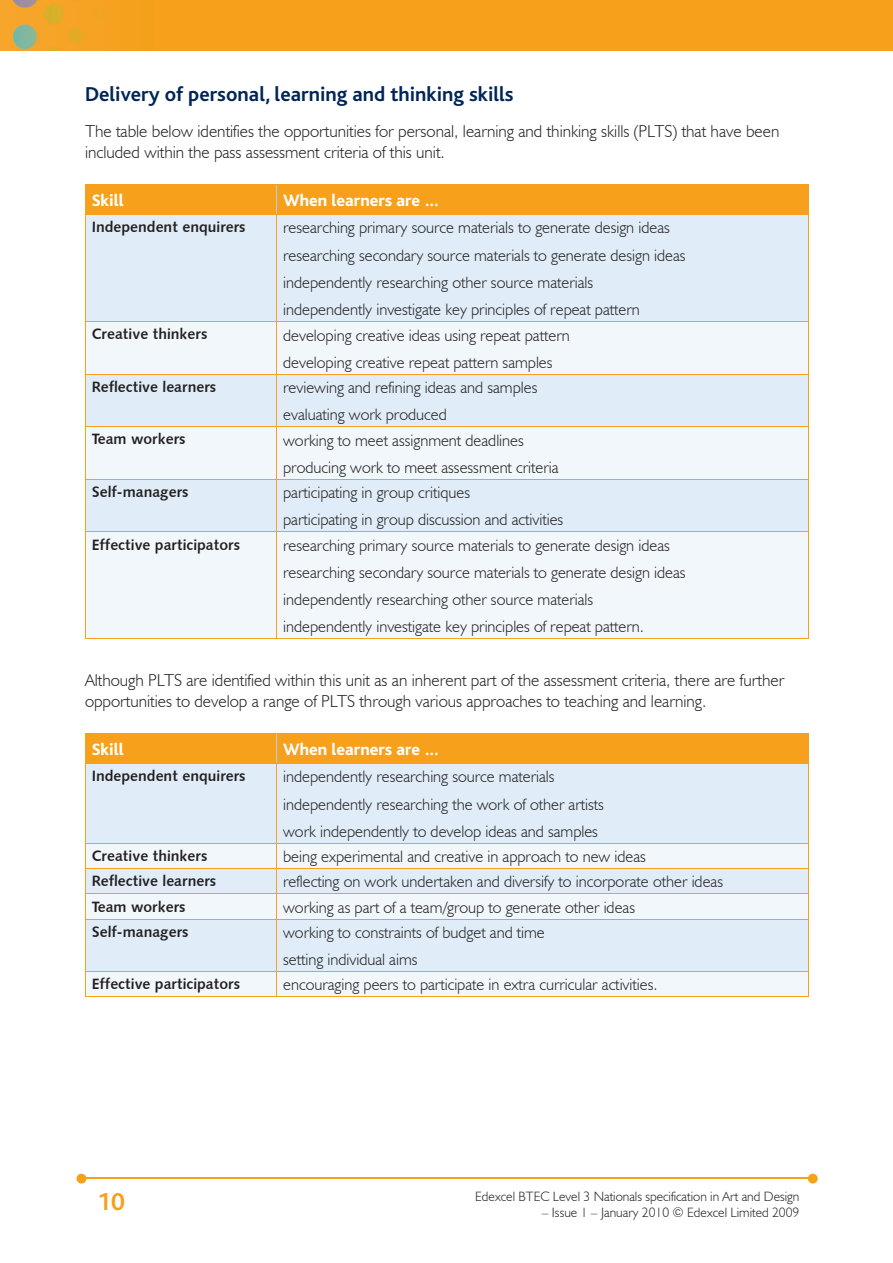
<style>
.page{position:relative;width:893px;height:1263px;background:#fff}
.page>*{position:absolute;margin:0;border:0;box-sizing:border-box;transform-origin:0 0}
.t1{font:700 25.5px "Bliss";color:#f6a01b}
.t2{font:700 21px "Bliss";color:#002556}
.t3{font:300 17.25px/21px "Humanist 521 BT";color:#231f20}
.t4{font:800 17.25px "Bliss";color:#fff}
.t5{font:300 16.5px/27.3px "Humanist 521 BT";color:#231f20}
.t6{font:15px "Humanist 531 BT Bold A";color:#231f20}
.t7{font:300 13.5px "Humanist 521 BT";color:#231f20}
</style>
<div class="page">
<img style="left:0;top:0;width:893px;height:51px">
<hr style="left:82px;top:1178px;width:728px;height:1px;background:#f6a01b">
<svg style="left:808px;top:1174px;width:10px;height:9px"></svg>
<svg style="left:77px;top:1174px;width:9px;height:9px"></svg>
<div style="left:86px;top:215px;width:722px;height:106px;background:#e0edf8"></div>
<svg style="left:86px;top:322px;width:722px;height:316px;fill:#f2f7fb"></svg>
<div style="left:85px;top:185px;width:724px;height:29px;background:#f6a01b"></div>
<hr style="left:85px;top:184px;width:192px;height:1px;background:#f6a01b">
<hr style="left:277px;top:184px;width:532px;height:1px;background:#f6a01b">
<hr style="left:85px;top:215px;width:1px;height:106px;background:#f6a01b">
<hr style="left:85px;top:214px;width:192px;height:1px;background:#f6a01b">
<hr style="left:276px;top:215px;width:1px;height:106px;background:#f6a01b">
<hr style="left:808px;top:215px;width:1px;height:106px;background:#f6a01b">
<hr style="left:277px;top:214px;width:532px;height:1px;background:#f6a01b">
<hr style="left:85px;top:322px;width:1px;height:52px;background:#f6a01b">
<hr style="left:85px;top:321px;width:192px;height:1px;background:#f6a01b">
<hr style="left:276px;top:322px;width:1px;height:52px;background:#f6a01b">
<hr style="left:808px;top:322px;width:1px;height:52px;background:#f6a01b">
<hr style="left:277px;top:321px;width:532px;height:1px;background:#f6a01b">
<hr style="left:85px;top:374px;width:1px;height:52px;background:#f6a01b">
<hr style="left:85px;top:374px;width:192px;height:1px;background:#f6a01b">
<hr style="left:276px;top:374px;width:1px;height:52px;background:#f6a01b">
<hr style="left:808px;top:374px;width:1px;height:52px;background:#f6a01b">
<hr style="left:277px;top:374px;width:532px;height:1px;background:#f6a01b">
<hr style="left:85px;top:427px;width:1px;height:52px;background:#f6a01b">
<hr style="left:85px;top:426px;width:192px;height:1px;background:#f6a01b">
<hr style="left:276px;top:427px;width:1px;height:52px;background:#f6a01b">
<hr style="left:808px;top:427px;width:1px;height:52px;background:#f6a01b">
<hr style="left:277px;top:426px;width:532px;height:1px;background:#f6a01b">
<hr style="left:85px;top:480px;width:1px;height:51px;background:#f6a01b">
<hr style="left:85px;top:479px;width:192px;height:1px;background:#f6a01b">
<hr style="left:276px;top:480px;width:1px;height:51px;background:#f6a01b">
<hr style="left:808px;top:480px;width:1px;height:51px;background:#f6a01b">
<hr style="left:277px;top:479px;width:532px;height:1px;background:#f6a01b">
<hr style="left:85px;top:638px;width:192px;height:1px;background:#f6a01b">
<hr style="left:85px;top:532px;width:1px;height:106px;background:#f6a01b">
<hr style="left:85px;top:531px;width:192px;height:1px;background:#f6a01b">
<hr style="left:277px;top:638px;width:532px;height:1px;background:#f6a01b">
<hr style="left:276px;top:532px;width:1px;height:106px;background:#f6a01b">
<hr style="left:808px;top:532px;width:1px;height:106px;background:#f6a01b">
<hr style="left:277px;top:531px;width:532px;height:1px;background:#f6a01b">
<div style="left:86px;top:734px;width:722px;height:29px;background:#f6a01b"></div>
<div style="left:86px;top:764px;width:722px;height:79px;background:#e0edf8"></div>
<svg style="left:86px;top:844px;width:722px;height:152px;fill:#e0edf8"></svg>
<hr style="left:276px;top:733px;width:1px;height:30px;background:#accfed">
<hr style="left:85px;top:733px;width:1px;height:30px;background:#f6a01b">
<hr style="left:808px;top:733px;width:1px;height:30px;background:#f6a01b">
<hr style="left:85px;top:733px;width:192px;height:1px;background:#f6a01b">
<hr style="left:277px;top:733px;width:532px;height:1px;background:#f6a01b">
<hr style="left:85px;top:764px;width:1px;height:79px;background:#f6a01b">
<hr style="left:85px;top:763px;width:192px;height:1px;background:#f6a01b">
<hr style="left:276px;top:764px;width:1px;height:79px;background:#f6a01b">
<hr style="left:808px;top:764px;width:1px;height:79px;background:#f6a01b">
<hr style="left:277px;top:763px;width:532px;height:1px;background:#f6a01b">
<hr style="left:85px;top:843px;width:192px;height:1px;background:#f6a01b">
<hr style="left:277px;top:843px;width:532px;height:1px;background:#f6a01b">
<hr style="left:85px;top:868px;width:192px;height:1px;background:#f6a01b">
<hr style="left:277px;top:868px;width:532px;height:1px;background:#f6a01b">
<svg style="left:85px;top:844px;width:1px;height:75px"></svg>
<hr style="left:85px;top:893px;width:192px;height:1px;background:#f6a01b">
<svg style="left:276px;top:844px;width:1px;height:75px"></svg>
<svg style="left:808px;top:844px;width:1px;height:75px"></svg>
<hr style="left:277px;top:893px;width:532px;height:1px;background:#f6a01b">
<hr style="left:85px;top:919px;width:1px;height:52px;background:#f6a01b">
<hr style="left:85px;top:919px;width:192px;height:1px;background:#f6a01b">
<hr style="left:276px;top:919px;width:1px;height:52px;background:#f6a01b">
<hr style="left:808px;top:919px;width:1px;height:52px;background:#f6a01b">
<hr style="left:277px;top:919px;width:532px;height:1px;background:#f6a01b">
<hr style="left:85px;top:996px;width:192px;height:1px;background:#f6a01b">
<svg style="left:85px;top:972px;width:1px;height:24px"></svg>
<hr style="left:85px;top:971px;width:192px;height:1px;background:#f6a01b">
<hr style="left:277px;top:996px;width:532px;height:1px;background:#f6a01b">
<svg style="left:276px;top:972px;width:1px;height:24px"></svg>
<svg style="left:808px;top:972px;width:1px;height:24px"></svg>
<hr style="left:277px;top:971px;width:532px;height:1px;background:#f6a01b">
<p class="t2" style="left:85px;top:83px;width:430px">Delivery of personal, learning and thinking skills</p>
<p class="t3" style="left:85px;top:120px;width:696px">The table below identifies the opportunities for personal, learning and thinking skills (PLTS) that have been included within the pass assessment criteria of this unit.</p>
<p class="t4" style="left:92px;top:191px;width:33px">Skill</p>
<p class="t4" style="left:283px;top:191px;width:158px">When learners are …</p>
<p class="t6" style="left:92px;top:218px;width:155px">Independent enquirers</p>
<p class="t5" style="left:283px;top:214px;width:404px">researching primary source materials to generate design ideas researching secondary source materials to generate design ideas independently researching other source materials independently investigate key principles of repeat pattern</p>
<p class="t6" style="left:92px;top:325px;width:117px">Creative thinkers</p>
<p class="t5" style="left:283px;top:321px;width:288px">developing creative ideas using repeat pattern developing creative repeat pattern samples</p>
<p class="t6" style="left:92px;top:377px;width:126px">Reflective learners</p>
<p class="t5" style="left:283px;top:373px;width:256px">reviewing and refining ideas and samples evaluating work produced</p>
<p class="t6" style="left:92px;top:430px;width:95px">Team workers</p>
<p class="t5" style="left:283px;top:426px;width:277px">working to meet assignment deadlines producing work to meet assessment criteria</p>
<p class="t6" style="left:92px;top:483px;width:98px">Self-managers</p>
<p class="t5" style="left:283px;top:479px;width:282px">participating in group critiques<br>participating in group discussion and activities</p>
<p class="t6" style="left:92px;top:535px;width:150px">Effective participators</p>
<p class="t5" style="left:283px;top:531px;width:404px">researching primary source materials to generate design ideas researching secondary source materials to generate design ideas independently researching other source materials independently investigate key principles of repeat pattern.</p>
<p class="t3" style="left:85px;top:669px;width:701px">Although PLTS are identified within this unit as an inherent part of the assessment criteria, there are further opportunities to develop a range of PLTS through various approaches to teaching and learning.</p>
<p class="t4" style="left:92px;top:740px;width:33px">Skill</p>
<p class="t4" style="left:283px;top:740px;width:158px">When learners are …</p>
<p class="t6" style="left:92px;top:767px;width:155px">Independent enquirers</p>
<p class="t5" style="left:283px;top:763px;width:322px">independently researching source materials independently researching the work of other artists work independently to develop ideas and samples</p>
<p class="t6" style="left:92px;top:846px;width:117px">Creative thinkers</p>
<p class="t5" style="left:283px;top:842px;width:364px">being experimental and creative in approach to new ideas</p>
<p class="t6" style="left:92px;top:872px;width:126px">Reflective learners</p>
<p class="t5" style="left:283px;top:868px;width:441px">reflecting on work undertaken and diversify to incorporate other ideas</p>
<p class="t6" style="left:92px;top:897px;width:95px">Team workers</p>
<p class="t5" style="left:283px;top:893px;width:353px">working as part of a team/group to generate other ideas</p>
<p class="t6" style="left:92px;top:922px;width:98px">Self-managers</p>
<p class="t5" style="left:283px;top:918px;width:263px">working to constraints of budget and time setting individual aims</p>
<p class="t6" style="left:92px;top:975px;width:150px">Effective participators</p>
<p class="t5" style="left:283px;top:971px;width:376px">encouraging peers to participate in extra curricular activities.</p>
<h1 class="t1" style="left:97px;top:1189px;width:29px">10</h1>
<p class="t7" style="left:475px;top:1188px;width:326px">Edexcel BTEC Level 3 Nationals specification in Art and Design</p>
<p class="t7" style="left:542px;top:1204px;width:259px">– Issue 1 – January 2010 © Edexcel Limited 2009</p>
</div>
